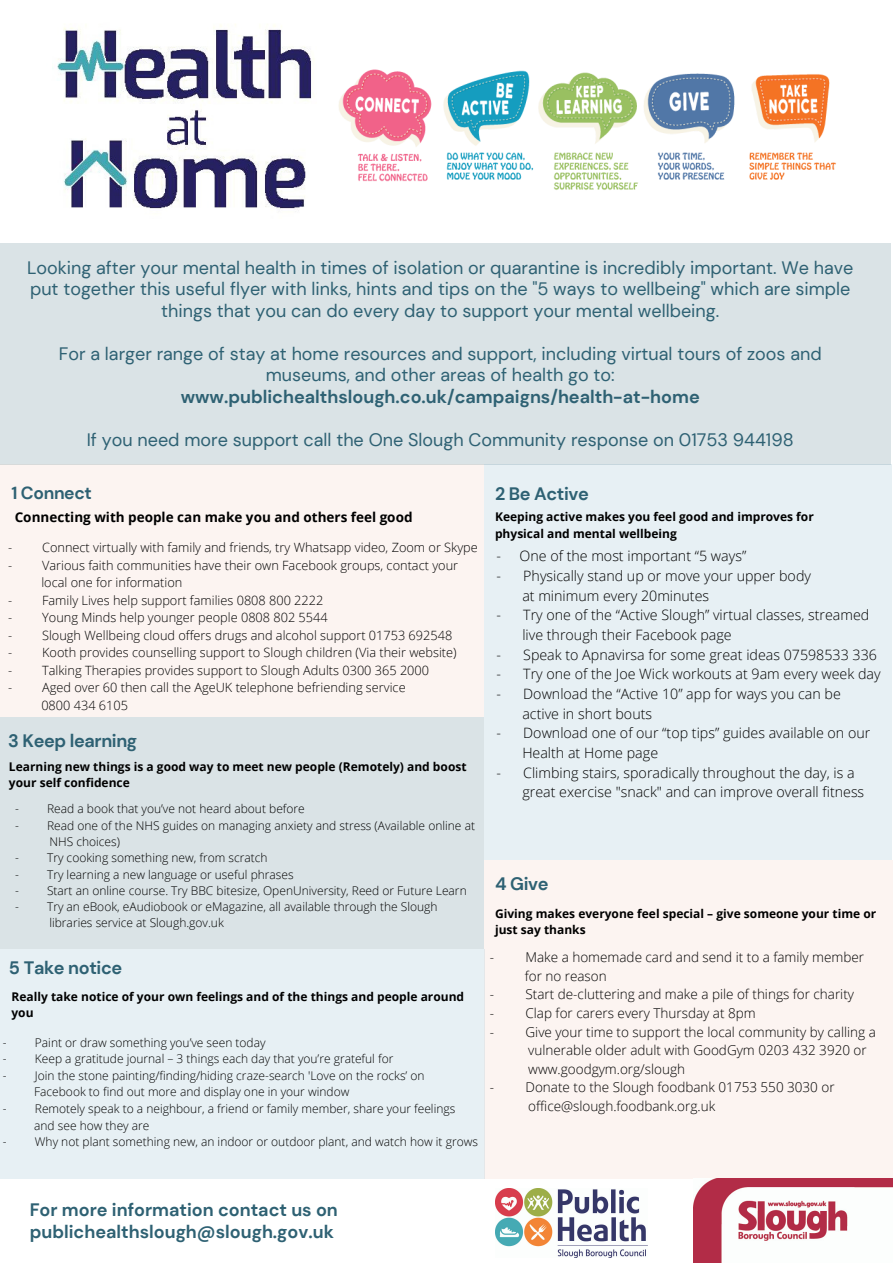
<style>
.page{position:relative;width:893px;height:1263px;background:#fff}
.page>*{position:absolute;margin:0;border:0;box-sizing:border-box;transform-origin:0 0}
.t1{font:18px/21.5px "DM Sans";color:#2e6173;text-align:center}
.t2{font:700 18px/21.5px "DM Sans";color:#2e6173}
.t3{font:700 18px "DM Sans";letter-spacing:-.02em;color:#2e6173}
.t4{font:700 17.48px "DM Sans";letter-spacing:-.02em;color:#2e6173}
.t5{font:300 14.25px/19.6px "Open Sans";color:#000}
.t6{font:300 13.5px/18.6px "Open Sans";color:#000}
.t7{font:700 13.5px "Open Sans";color:#000}
.t8{font:300 12.75px/17.5px "Open Sans";color:#000}
.t9{font:300 12px/16.4px "Open Sans";color:#000}
.t10{font:700 12px/16.4px "Open Sans";color:#000}
</style>
<div class="page">
<div style="left:0;top:464px;width:484px;height:253px;background:#fcf4f1"></div>
<div style="left:484px;top:464px;width:407px;height:396px;background:#e7f0f4"></div>
<div style="left:0;top:717px;width:484px;height:232px;background:#dae3e6"></div>
<div style="left:484px;top:860px;width:409px;height:319px;background:#fcf4f1"></div>
<div style="left:0;top:949px;width:484px;height:229px;background:#e7f0f4"></div>
<div style="left:0;top:243px;width:891px;height:221px;background:#dae3e6"></div>
<img style="left:52px;top:24px;width:262px;height:185px">
<img style="left:693px;top:1179px;width:200px;height:83px">
<img style="left:495px;top:1189px;width:152px;height:68px">
<img style="left:338px;top:69px;width:498px;height:121px">
<p class="t1" style="left:27px;top:257px;width:828px">Looking after your mental health in times of isolation or quarantine is incredibly important. We have put together this useful flyer with links, hints and tips on the "5 ways to wellbeing" which are simple things that you can do every day to support your mental wellbeing.</p>
<h1 class="t1" style="left:59px;top:343px;width:764px">For a larger range of stay at home resources and support, including virtual tours of zoos and museums, and other areas of health go to:</h1>
<h1 class="t2" style="left:181px;top:386px;width:520px">www.publichealthslough.co.uk/campaigns/health-at-home</h1>
<h1 class="t1" style="left:87px;top:429px;width:708px">If you need more support call the One Slough Community response on 01753 944198</h1>
<h2 class="t4" style="left:11px;top:482px;width:82px">1 Connect</h2>
<h1 class="t3" style="left:495px;top:482px;width:95px">2 Be Active</h1>
<p class="t7" style="left:15px;top:508px;width:399px">Connecting with people can make you and others feel good</p>
<p class="t10" style="left:495px;top:508px;width:320px">Keeping active makes you feel good and improves for physical and mental wellbeing</p>
<p class="t8" style="left:8px;top:538px;width:471px">- Connect virtually with family and friends, try Whatsapp video, Zoom or Skype</p>
<p class="t8" style="left:41px;top:556px;width:418px;text-indent:-33px">- Various faith communities have their own Facebook groups, contact your local one for information</p>
<p class="t8" style="left:8px;top:591px;width:317px">- Family Lives help support families 0808 800 2222</p>
<p class="t8" style="left:8px;top:608px;width:321px">- Young Minds help younger people 0808 802 5544</p>
<p class="t8" style="left:8px;top:626px;width:445px">- Slough Wellbeing cloud offers drugs and alcohol support 01753 692548</p>
<p class="t8" style="left:8px;top:643px;width:450px">- Kooth provides counselling support to Slough children (Via their website)</p>
<p class="t8" style="left:8px;top:661px;width:422px">- Talking Therapies provides support to Slough Adults 0300 365 2000</p>
<p class="t8" style="left:41px;top:678px;width:366px;text-indent:-33px">- Aged over 60 then call the AgeUK telephone befriending service<br>0800 434 6105</p>
<p class="t5" style="left:496px;top:546px;width:251px">- One of the most important “5 ways”</p>
<p class="t5" style="left:522px;top:566px;width:290px;text-indent:-26px">- Physically stand up or move your upper body at minimum every 20minutes</p>
<p class="t5" style="left:522px;top:605px;width:348px;text-indent:-26px">- Try one of the “Active Slough” virtual classes, streamed live through their Facebook page</p>
<p class="t5" style="left:496px;top:644px;width:382px">- Speak to Apnavirsa for some great ideas 07598533 336</p>
<p class="t5" style="left:496px;top:664px;width:386px">- Try one of the Joe Wick workouts at 9am every week day</p>
<p class="t5" style="left:522px;top:683px;width:320px;text-indent:-26px">- Download the “Active 10” app for ways you can be active in short bouts</p>
<p class="t5" style="left:522px;top:723px;width:349px;text-indent:-26px">- Download one of our “top tips” guides available on our<br>Health at Home page</p>
<p class="t5" style="left:522px;top:762px;width:343px;text-indent:-26px">- Climbing stairs, sporadically throughout the day, is a great exercise "snack" and can improve overall fitness</p>
<h1 class="t3" style="left:8px;top:729px;width:130px">3 Keep learning</h1>
<p class="t10" style="left:9px;top:758px;width:459px">Learning new things is a good way to meet new people (Remotely) and boost your self confidence</p>
<p class="t9" style="left:15px;top:800px;width:291px">- Read a book that you’ve not heard about before</p>
<p class="t9" style="left:49px;top:817px;width:427px;text-indent:-34px">- Read one of the NHS guides on managing anxiety and stress (Available online at<br>NHS choices)</p>
<p class="t9" style="left:15px;top:849px;width:254px">- Try cooking something new, from scratch</p>
<p class="t9" style="left:15px;top:866px;width:280px">- Try learning a new language or useful phrases</p>
<p class="t9" style="left:15px;top:882px;width:453px">- Start an online course. Try BBC bitesize, OpenUniversity, Reed or Future Learn</p>
<p class="t9" style="left:49px;top:898px;width:390px;text-indent:-34px">- Try an eBook, eAudiobook or eMagazine, all available through the Slough libraries service at Slough.gov.uk</p>
<h1 class="t3" style="left:9px;top:956px;width:115px">5 Take notice</h1>
<p class="t10" style="left:11px;top:988px;width:454px">Really take notice of your own feelings and of the things and people around you</p>
<p class="t9" style="left:3px;top:1034px;width:264px">- Paint or draw something you’ve seen today</p>
<p class="t9" style="left:3px;top:1050px;width:392px">- Keep a gratitude journal – 3 things each day that you’re grateful for</p>
<p class="t9" style="left:34px;top:1067px;width:392px;line-height:16.6px;text-indent:-31px">- Join the stone painting/finding/hiding craze-search 'Love on the rocks’ on<br>Facebook to find out more and display one in your window</p>
<p class="t9" style="left:34px;top:1100px;width:423px;line-height:16.6px;text-indent:-31px">- Remotely speak to a neighbour, a friend or family member, share your feelings and see how they are</p>
<p class="t9" style="left:3px;top:1133px;width:476px">- Why not plant something new, an indoor or outdoor plant, and watch how it grows</p>
<h1 class="t2" style="left:495px;top:873px;width:55px">4 Give</h1>
<p class="t10" style="left:495px;top:905px;width:383px">Giving makes everyone feel special – give someone your time or just say thanks</p>
<p class="t6" style="left:490px;top:948px;width:6px">-</p>
<p class="t6" style="left:525px;top:948px;width:341px">Make a homemade card and send it to a family member for no reason</p>
<p class="t6" style="left:490px;top:985px;width:6px">-</p>
<p class="t6" style="left:525px;top:985px;width:330px">Start de-cluttering and make a pile of things for charity</p>
<p class="t6" style="left:490px;top:1003px;width:6px">-</p>
<p class="t6" style="left:525px;top:1003px;width:232px">Clap for carers every Thursday at 8pm</p>
<p class="t6" style="left:490px;top:1022px;width:6px">-</p>
<p class="t6" style="left:525px;top:1022px;width:352px">Give your time to support the local community by calling a vulnerable older adult with GoodGym 0203 432 3920 or www.goodgym.org/slough</p>
<p class="t6" style="left:490px;top:1078px;width:6px">-</p>
<p class="t6" style="left:525px;top:1078px;width:311px">Donate to the Slough foodbank 01753 550 3030 or office@slough.foodbank.org.uk</p>
<h1 class="t2" style="left:30px;top:1199px;width:310px">For more information contact us on publichealthslough@slough.gov.uk</h1>
</div>
